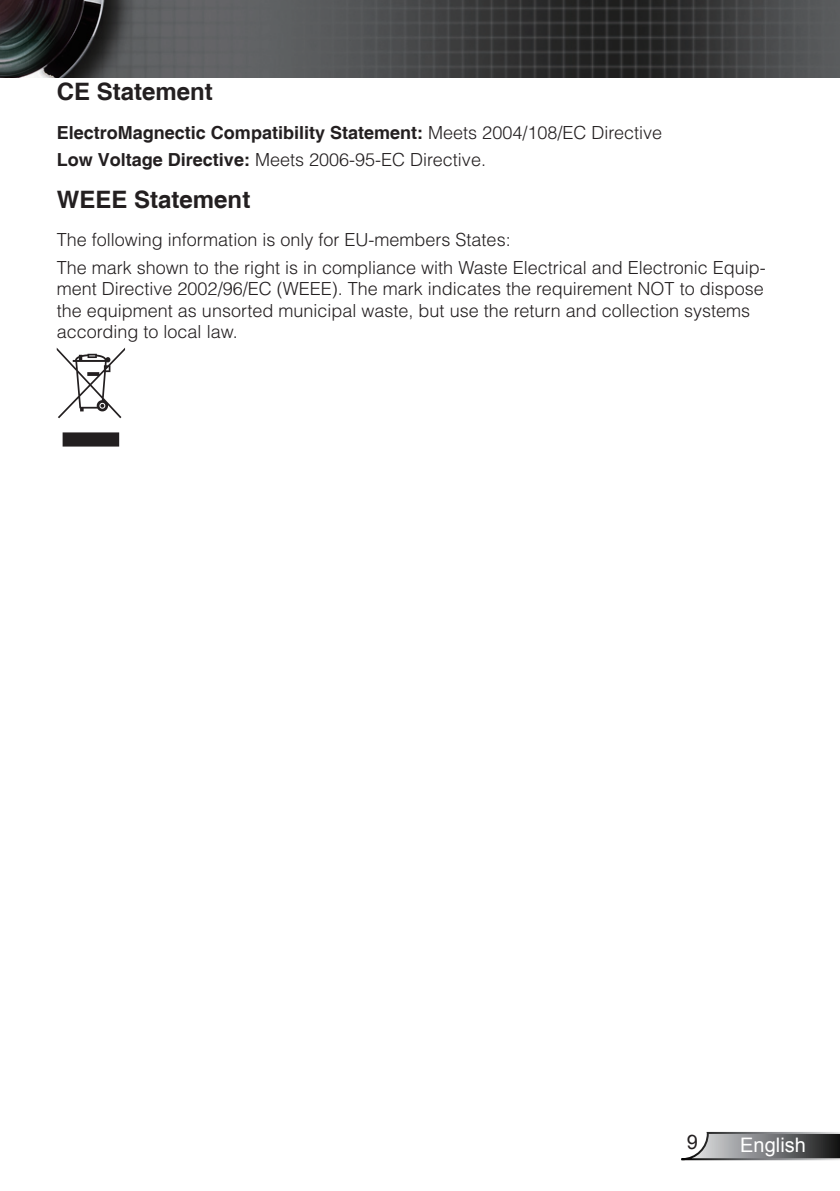
<style>
.page{position:relative;width:840px;height:1191px;background:#fff}
.page>*{position:absolute;margin:0;border:0;box-sizing:border-box;transform-origin:0 0}
.t1{font:700 24px "Helvetica";color:#231f20}
.t2{font:20px "Arial";color:#fff}
.t3{font:20px "Arial";color:#231f20}
.t4{font:300 18px/21.6px "Helvetica";color:#231f20}
.t5{font:700 18px/27.2px "Helvetica";color:#231f20}
.s1{font-weight:300}
</style>
<div class="page">
<svg style="left:681px;top:1131px;width:158px;height:30px;background:#8b8c8e"></svg>
<img style="left:0;top:0;width:839px;height:77px">
<svg style="left:63px;top:432px;width:56px;height:14px"></svg>
<svg style="left:57px;top:347px;width:68px;height:71px"></svg>
<h1 class="t1" style="left:57px;top:77px;width:158px">CE Statement</h1>
<p class="t5" style="left:57px;top:120px;width:606px">ElectroMagnectic Compatibility Statement: <span class="s1">Meets 2004/108/EC Directive<br></span>Low Voltage Directive: <span class="s1">Meets 2006-95-EC Directive.</span></p>
<h1 class="t1" style="left:57px;top:184px;width:195px">WEEE Statement</h1>
<p class="t4" style="left:57px;top:226px;width:710px;line-height:27.2px">The following information is only for EU-members States:<br>The mark shown to the right is in compliance with Waste Electrical and Electronic Equip-</p>
<p class="t4" style="left:57px;top:277px;width:708px">ment Directive 2002/96/EC (WEEE). The mark indicates the requirement NOT to dispose the equipment as unsorted municipal waste, but use the return and collection systems according to local law.</p>
<p class="t3" style="left:686px;top:1128px;width:13px">9</p>
<p class="t2" style="left:739px;top:1131px;width:67px">English</p>
</div>
